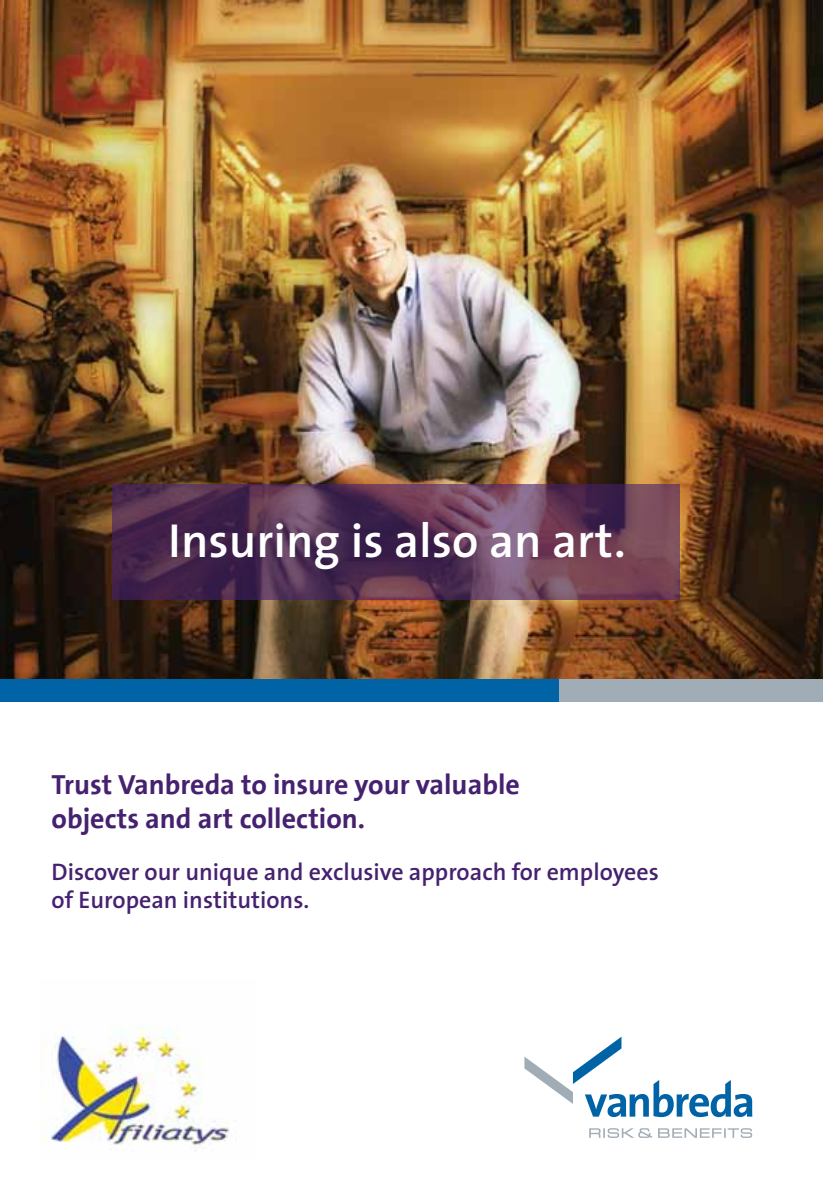
<style>
.page{position:relative;width:823px;height:1191px;background:#fff}
.page>*{position:absolute;margin:0;border:0;box-sizing:border-box;transform-origin:0 0}
.t1{font:600 48px "The Sans";color:#fff}
.t2{font:28px/33.6px "The Sans LF Bold";color:#45216f}
.t3{font:600 24px/28px "The Sans";color:#45216f}
</style>
<div class="page">
<img style="left:0;top:0;width:822px;height:678px">
<div style="left:0;top:678px;width:645px;height:23px;background:#0063a6"></div>
<div style="left:558px;top:678px;width:264px;height:23px;background:#a0acb6"></div>
<svg style="left:524px;top:1036px;width:227px;height:81px"></svg>
<svg style="left:589px;top:1128px;width:162px;height:9px"></svg>
<img style="left:41px;top:1026px;width:189px;height:125px">
<svg style="left:112px;top:484px;width:567px;height:115px;background:#5c3756"></svg>
<h1 class="t1" style="left:168px;top:510px;width:458px">Insuring is also an art.</h1>
<p class="t2" style="left:51px;top:768px;width:469px">Trust Vanbreda to insure your valuable objects and art collection.</p>
<p class="t3" style="left:51px;top:857px;width:608px">Discover our unique and exclusive approach for employees of European institutions.</p>
</div>
